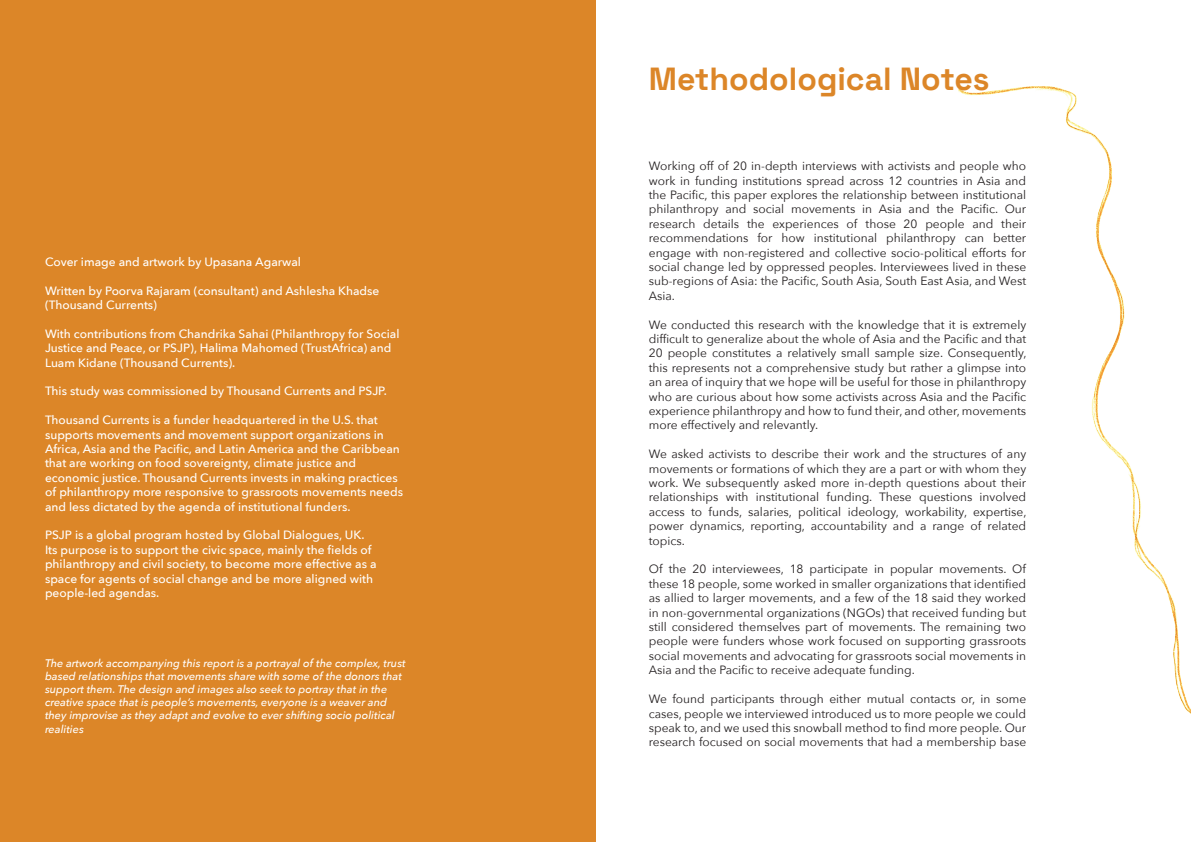
<style>
.page{position:relative;width:1191px;height:842px;background:#fff}
.page>*{position:absolute;margin:0;border:0;box-sizing:border-box;transform-origin:0 0}
.t1{font:300 32px "Space Grotesk";color:#dc8628}
.t2{font:12px/14.4px "Avenir Next";color:#231f20;text-align:justify}
.t3{font:500 12px/14.4px "Avenir Next";color:#fff}
.t4{font:italic 500 11px/13.2px "Avenir Next";color:#fff}
</style>
<div class="page">
<div style="left:0;top:0;width:595px;height:842px;background:#dc8628"></div>
<img style="left:958px;top:86px;width:233px;height:628px">
<p class="t3" style="left:45px;top:254px;width:257px">Cover image and artwork by Upasana Agarwal</p>
<p class="t3" style="left:45px;top:283px;width:336px">Written by Poorva Rajaram (consultant) and Ashlesha Khadse (Thousand Currents)</p>
<p class="t3" style="left:45px;top:326px;width:356px">With contributions from Chandrika Sahai (Philanthropy for Social<br>Justice and Peace, or PSJP), Halima Mahomed (TrustAfrica) and<br>Luam Kidane (Thousand Currents).</p>
<p class="t3" style="left:45px;top:384px;width:343px">This study was commissioned by Thousand Currents and PSJP.</p>
<p class="t3" style="left:45px;top:412px;width:359px">Thousand Currents is a funder headquartered in the U.S. that supports movements and movement support organizations in Africa, Asia and the Pacific, and Latin America and the Caribbean that are working on food sovereignty, climate justice and economic justice. Thousand Currents invests in making practices of philanthropy more responsive to grassroots movements needs and less dictated by the agenda of institutional funders.</p>
<p class="t3" style="left:45px;top:528px;width:333px">PSJP is a global program hosted by Global Dialogues, UK.<br>Its purpose is to support the civic space, mainly the fields of philanthropy and civil society, to become more effective as a space for agents of social change and be more aligned with people-led agendas.</p>
<p class="t4" style="left:45px;top:656px;width:362px">The artwork accompanying this report is a portrayal of the complex, trust based relationships that movements share with some of the donors that support them. The design and images also seek to portray that in the creative space that is people’s movements, everyone is a weaver and they improvise as they adapt and evolve to ever shifting socio political realities</p>
<h1 class="t1" style="left:649px;top:55px;width:342px">Methodological Notes</h1>
<p class="t2" style="left:649px;top:158px;width:379px">Working off of 20 in-depth interviews with activists and people who work in funding institutions spread across 12 countries in Asia and the Pacific, this paper explores the relationship between institutional philanthropy and social movements in Asia and the Pacific. Our research details the experiences of those 20 people and their recommendations for how institutional philanthropy can better engage with non-registered and collective socio-political efforts for social change led by oppressed peoples. Interviewees lived in these sub-regions of Asia: the Pacific, South Asia, South East Asia, and West Asia.</p>
<p class="t2" style="left:649px;top:317px;width:379px">We conducted this research with the knowledge that it is extremely difficult to generalize about the whole of Asia and the Pacific and that 20 people constitutes a relatively small sample size. Consequently, this represents not a comprehensive study but rather a glimpse into an area of inquiry that we hope will be useful for those in philanthropy who are curious about how some activists across Asia and the Pacific experience philanthropy and how to fund their, and other, movements more effectively and relevantly.</p>
<p class="t2" style="left:649px;top:446px;width:379px">We asked activists to describe their work and the structures of any movements or formations of which they are a part or with whom they work. We subsequently asked more in-depth questions about their relationships with institutional funding. These questions involved access to funds, salaries, political ideology, workability, expertise, power dynamics, reporting, accountability and a range of related topics.</p>
<p class="t2" style="left:649px;top:562px;width:379px">Of the 20 interviewees, 18 participate in popular movements. Of these 18 people, some worked in smaller organizations that identified as allied to larger movements, and a few of the 18 said they worked in non-governmental organizations (NGOs) that received funding but still considered themselves part of movements. The remaining two people were funders whose work focused on supporting grassroots social movements and advocating for grassroots social movements in Asia and the Pacific to receive adequate funding.</p>
<p class="t2" style="left:649px;top:691px;width:379px">We found participants through either mutual contacts or, in some cases, people we interviewed introduced us to more people we could speak to, and we used this snowball method to find more people. Our research focused on social movements that had a membership base</p>
</div>
